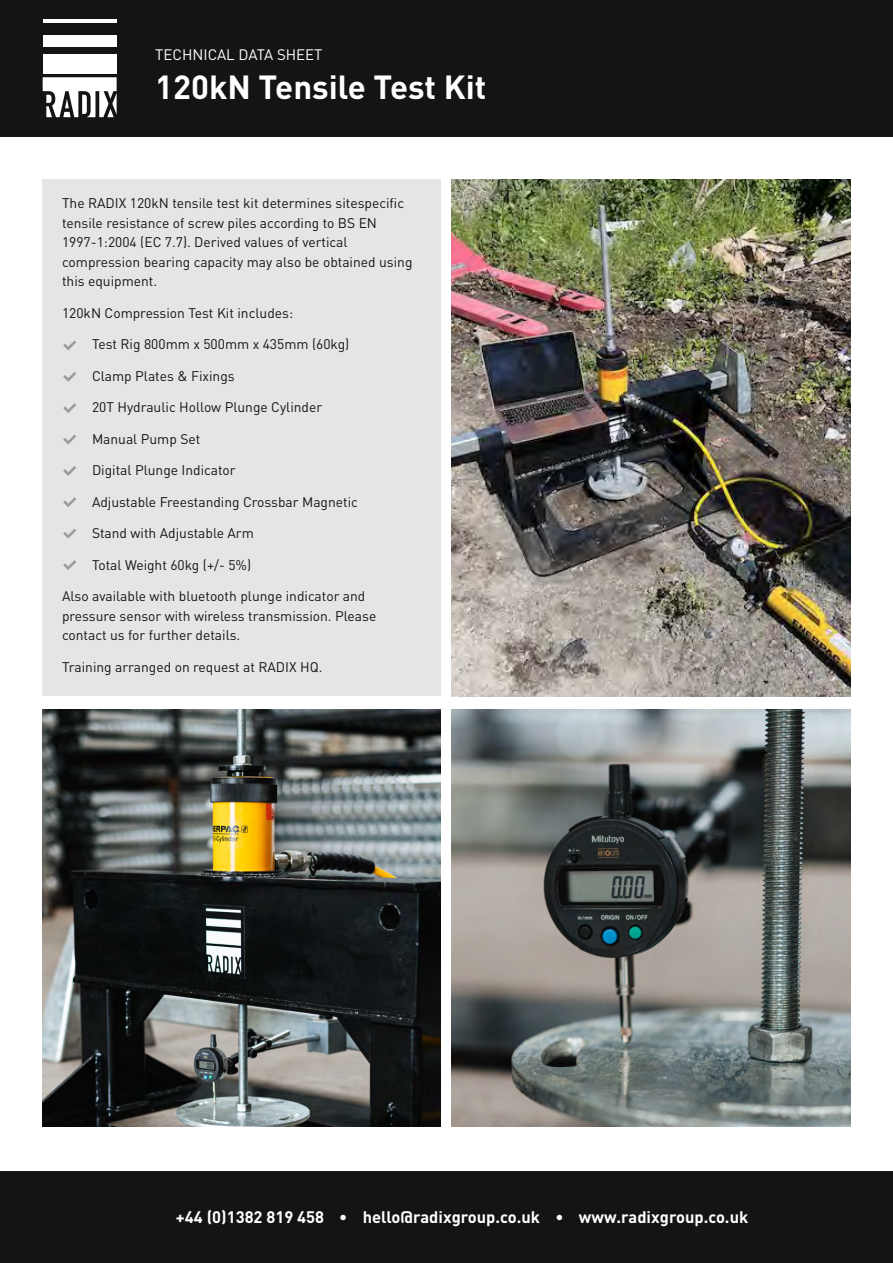
<style>
.page{position:relative;width:893px;height:1263px;background:#fff}
.page>*{position:absolute;margin:0;border:0;box-sizing:border-box;transform-origin:0 0}
.t1{font:700 33px "DIN Pro";color:#fff}
.t2{font:700 16.5px "DIN Pro";color:#fff}
.t3{font:15px "DIN Pro";color:#fff}
.t4{font:13.8px/19.5px "DIN Pro";color:#141414}
</style>
<div class="page">
<div style="left:0;top:0;width:893px;height:136px;background:#141414"></div>
<hr style="left:43px;top:19px;width:74px;height:4px;background:#fff">
<div style="left:43px;top:35px;width:74px;height:11px;background:#fff"></div>
<div style="left:43px;top:54px;width:74px;height:19px;background:#fff"></div>
<svg style="left:43px;top:77px;width:74px;height:40px"></svg>
<div style="left:0;top:1172px;width:893px;height:91px;background:#141414"></div>
<div style="left:43px;top:179px;width:398px;height:517px;background:#e4e5e6"></div>
<img style="left:452px;top:179px;width:398px;height:518px">
<img style="left:452px;top:709px;width:398px;height:418px">
<img style="left:42px;top:709px;width:399px;height:418px">
<svg style="left:63px;top:341px;width:13px;height:9px"></svg>
<svg style="left:63px;top:372px;width:13px;height:10px"></svg>
<svg style="left:63px;top:403px;width:13px;height:10px"></svg>
<svg style="left:63px;top:435px;width:13px;height:9px"></svg>
<svg style="left:63px;top:466px;width:13px;height:10px"></svg>
<svg style="left:63px;top:497px;width:13px;height:10px"></svg>
<svg style="left:63px;top:529px;width:13px;height:9px"></svg>
<svg style="left:63px;top:560px;width:13px;height:10px"></svg>
<p class="t3" style="left:155px;top:46px;width:169px">TECHNICAL DATA SHEET</p>
<h1 class="t1" style="left:155px;top:65px;width:333px">120kN Tensile Test Kit</h1>
<p class="t4" style="left:62px;top:193px;width:352px">The RADIX 120kN tensile test kit determines sitespecific tensile resistance of screw piles according to BS EN 1997-1:2004 (EC 7.7). Derived values of vertical compression bearing capacity may also be obtained using this equipment.</p>
<p class="t4" style="left:62px;top:303px;width:233px">120kN Compression Test Kit includes:</p>
<p class="t4" style="left:92px;top:334px;width:259px">Test Rig 800mm x 500mm x 435mm (60kg)</p>
<p class="t4" style="left:92px;top:366px;width:144px">Clamp Plates &amp; Fixings</p>
<p class="t4" style="left:92px;top:397px;width:232px">20T Hydraulic Hollow Plunge Cylinder</p>
<p class="t4" style="left:92px;top:429px;width:110px">Manual Pump Set</p>
<p class="t4" style="left:92px;top:460px;width:145px">Digital Plunge Indicator</p>
<p class="t4" style="left:92px;top:492px;width:267px">Adjustable Freestanding Crossbar Magnetic</p>
<p class="t4" style="left:92px;top:523px;width:163px">Stand with Adjustable Arm</p>
<p class="t4" style="left:92px;top:555px;width:161px">Total Weight 60kg (+/- 5%)</p>
<p class="t4" style="left:62px;top:586px;width:316px">Also available with bluetooth plunge indicator and pressure sensor with wireless transmission. Please contact us for further details.</p>
<p class="t4" style="left:62px;top:657px;width:262px">Training arranged on request at RADIX HQ.</p>
<p class="t2" style="left:176px;top:1205px;width:574px">+44 (0)1382 819 458 • hello@radixgroup.co.uk • www.radixgroup.co.uk</p>
</div>
